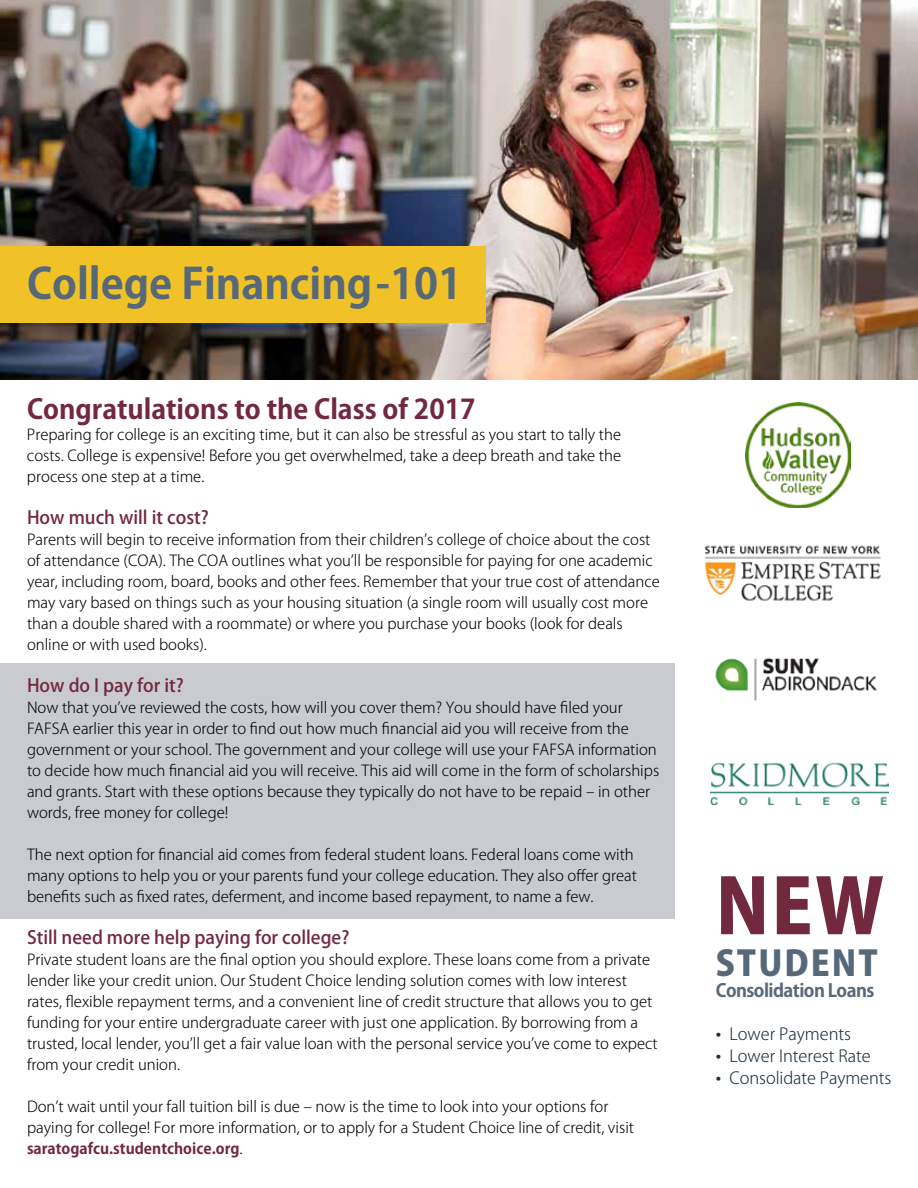
<style>
.page{position:relative;width:918px;height:1188px;background:#fff}
.page>*{position:absolute;margin:0;border:0;box-sizing:border-box;transform-origin:0 0}
.t1{font:800 75px "Koz Go Pr 6 N";color:#72283d}
.t2{font:700 42px "Koz Go Pr 6 N";color:#576979}
.t3{font:800 34.5px "Koz Go Pr 6 N";letter-spacing:.06em;color:#576979}
.t4{font:700 27px "Koz Go Pr 6 N";color:#72283d}
.t5{font:500 18px "Koz Go Pr 6 N";color:#72283d}
.t6{font:700 18px "Koz Go Pr 6 N";letter-spacing:-.03em;color:#576979}
.t7{font:300 16.5px "Koz Go Pr 6 N";color:#1b2f3b}
.t8{font:300 15px/21px "Koz Go Pr 6 N";color:#000}
.s1{font-weight:700;color:#72283d}
.s2{font-weight:400;font-size:18px}
</style>
<div class="page">
<div style="left:0;top:663px;width:675px;height:256px;background:#c9cbd1"></div>
<img style="left:0;top:0;width:918px;height:379px">
<img style="left:715px;top:657px;width:162px;height:44px">
<img style="left:746px;top:402px;width:104px;height:105px">
<img style="left:704px;top:545px;width:177px;height:57px">
<img style="left:710px;top:762px;width:179px;height:44px">
<div style="left:0;top:246px;width:486px;height:76px;background:#f0c227"></div>
<h2 class="t2" style="left:27px;top:260px;width:437px">College Financing-101</h2>
<h3 class="t4" style="left:27px;top:394px;width:450px">Congratulations to the Class of 2017</h3>
<p class="t8" style="left:27px;top:425px;width:596px;text-align:justify">Preparing for college is an exciting time, but it can also be stressful as you start to tally the costs. College is expensive! Before you get overwhelmed, take a deep breath and take the process one step at a time.</p>
<p class="t5" style="left:27px;top:508px;width:183px">How much will it cost?</p>
<p class="t8" style="left:27px;top:530px;width:634px">Parents will begin to receive information from their children’s college of choice about the cost of attendance (COA). The COA outlines what you’ll be responsible for paying for one academic year, including room, board, books and other fees. Remember that your true cost of attendance may vary based on things such as your housing situation (a single room will usually cost more than a double shared with a roommate) or where you purchase your books (look for deals online or with used books).</p>
<p class="t5" style="left:27px;top:676px;width:158px">How do I pay for it?</p>
<p class="t8" style="left:27px;top:698px;width:634px">Now that you’ve reviewed the costs, how will you cover them? You should have filed your FAFSA earlier this year in order to find out how much financial aid you will receive from the government or your school. The government and your college will use your FAFSA information to decide how much financial aid you will receive. This aid will come in the form of scholarships and grants. Start with these options because they typically do not have to be repaid – in other words, free money for college!</p>
<p class="t8" style="left:27px;top:845px;width:612px">The next option for financial aid comes from federal student loans. Federal loans come with many options to help you or your parents fund your college education. They also offer great benefits such as fixed rates, deferment, and income based repayment, to name a few.</p>
<p class="t5" style="left:27px;top:928px;width:324px">Still need more help paying for college?</p>
<p class="t8" style="left:27px;top:950px;width:632px">Private student loans are the final option you should explore. These loans come from a private lender like your credit union. Our Student Choice lending solution comes with low interest rates, flexible repayment terms, and a convenient line of credit structure that allows you to get funding for your entire undergraduate career with just one application. By borrowing from a trusted, local lender, you’ll get a fair value loan with the personal service you’ve come to expect from your credit union.</p>
<p class="t8" style="left:27px;top:1097px;width:609px">Don’t wait until your fall tuition bill is due – now is the time to look into your options for paying for college! For more information, or to apply for a Student Choice line of credit, visit <span class="s1">saratogafcu.studentchoice.org</span>.</p>
<h1 class="t1" style="left:716px;top:864px;width:170px">NEW</h1>
<h3 class="t3" style="left:716px;top:944px;width:164px">STUDENT</h3>
<p class="t6" style="left:716px;top:981px;width:160px">Consolidation Loans</p>
<p class="t7" style="left:716px;top:1025px;width:137px"><span class="s2">•</span> Lower Payments</p>
<p class="t7" style="left:716px;top:1047px;width:156px"><span class="s2">•</span> Lower Interest Rate</p>
<p class="t7" style="left:716px;top:1068px;width:177px"><span class="s2">•</span> Consolidate Payments</p>
</div>
